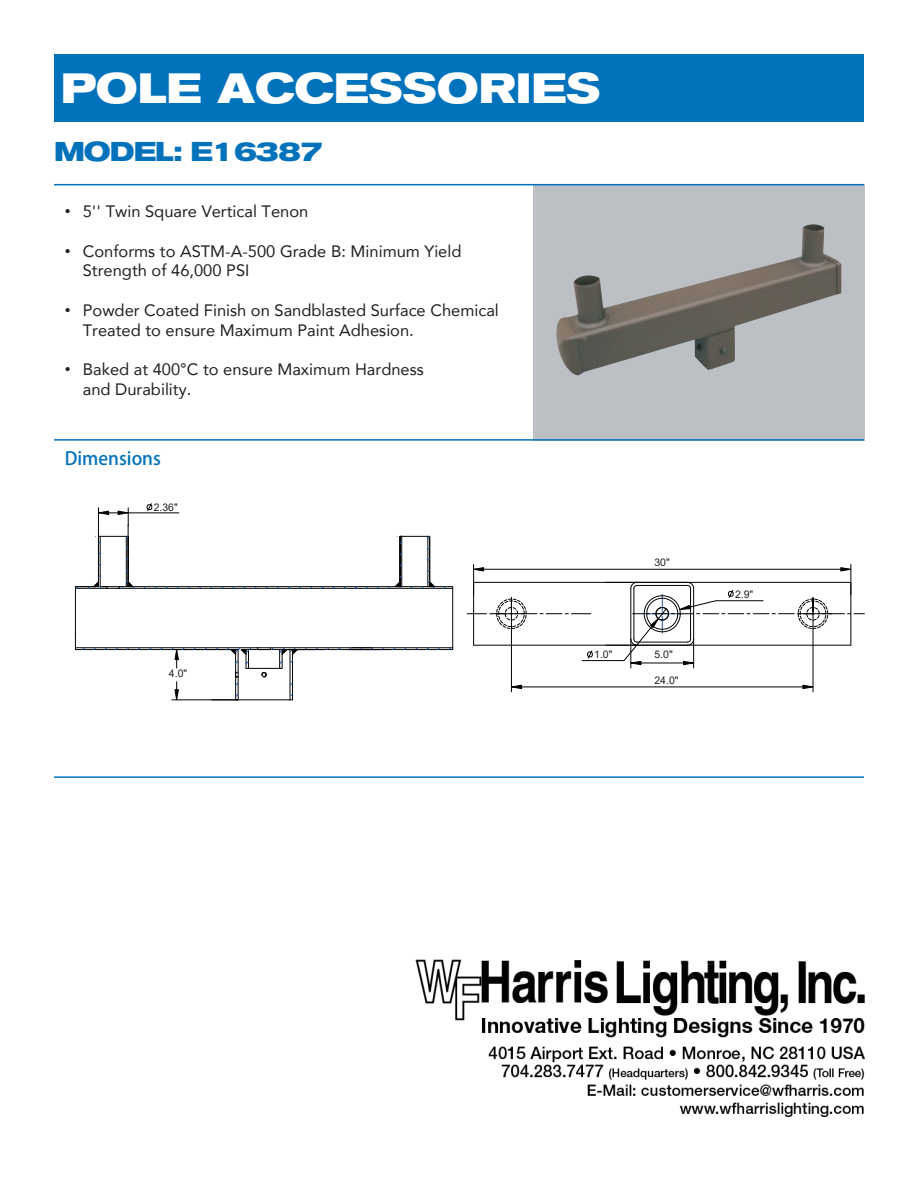
<style>
.page{position:relative;width:918px;height:1188px;background:#fff}
.page>*{position:absolute;margin:0;border:0;box-sizing:border-box;transform-origin:0 0}
.t1{font:700 expanded 42px "Akzidenz Grotesk BQ";color:#fff}
.t2{font:700 expanded 27px "Akzidenz Grotesk BQ";letter-spacing:-.035em;color:#0072bc}
.t3{font:18px "Helvetica CE Narrow Bold G Bpc EUC H";color:#0072bc}
.t4{font:16.5px/19.8px "Avenir";color:#231f20}
.t5{font:16.5px "Arial";color:#231f20}
.t6{font:10.5px "Arial";color:#231f20}
</style>
<div class="page">
<div style="left:54px;top:54px;width:810px;height:68px;background:#0072bc"></div>
<div style="left:533px;top:184px;width:332px;height:257px;background:#bcbfc3"></div>
<img style="left:415px;top:959px;width:450px;height:157px">
<hr style="left:54px;top:184px;width:810px;height:1px;background:#0072bc">
<hr style="left:54px;top:439px;width:810px;height:2px;background:#0072bc">
<hr style="left:54px;top:776px;width:810px;height:2px;background:#0072bc">
<svg style="left:147px;top:503px;width:5px;height:8px"></svg>
<img style="left:556px;top:224px;width:285px;height:151px">
<hr style="left:75px;top:649px;width:161px;height:1px;background:#030303">
<hr style="left:75px;top:647px;width:183px;height:1px;background:#030303">
<hr style="left:117px;top:588px;width:336px;height:1px;background:#030303">
<hr style="left:125px;top:586px;width:308px;height:1px;background:#030303">
<hr style="left:236px;top:700px;width:54px;height:1px;background:#030303">
<hr style="left:452px;top:588px;width:1px;height:60px;background:#030303">
<hr style="left:75px;top:587px;width:1px;height:63px;background:#030303">
<hr style="left:172px;top:700px;width:66px;height:1px;background:#030303">
<svg style="left:174px;top:682px;width:5px;height:19px"></svg>
<hr style="left:235px;top:650px;width:1px;height:50px;background:#030303">
<hr style="left:238px;top:650px;width:1px;height:50px;background:#030303">
<hr style="left:290px;top:650px;width:1px;height:50px;background:#030303">
<hr style="left:292px;top:650px;width:1px;height:50px;background:#030303">
<svg style="left:171px;top:647px;width:14px;height:21px"></svg>
<svg style="left:290px;top:693px;width:3px;height:8px"></svg>
<hr style="left:128px;top:513px;width:51px;height:1px;background:#030303">
<svg style="left:75px;top:508px;width:60px;height:81px"></svg>
<svg style="left:388px;top:536px;width:65px;height:53px"></svg>
<svg style="left:212px;top:693px;width:27px;height:8px"></svg>
<svg style="left:226px;top:647px;width:227px;height:39px"></svg>
<hr style="left:348px;top:649px;width:42px;height:1px;background:#030303">
<svg style="left:467px;top:582px;width:397px;height:86px"></svg>
<hr style="left:473px;top:564px;width:1px;height:31px;background:#030303">
<hr style="left:851px;top:564px;width:1px;height:31px;background:#030303">
<hr style="left:484px;top:569px;width:357px;height:1px;background:#030303">
<svg style="left:473px;top:567px;width:11px;height:4px"></svg>
<svg style="left:840px;top:567px;width:12px;height:4px"></svg>
<hr style="left:511px;top:615px;width:1px;height:77px;background:#030303">
<hr style="left:813px;top:615px;width:1px;height:77px;background:#030303">
<hr style="left:522px;top:687px;width:281px;height:1px;background:#030303">
<svg style="left:510px;top:685px;width:12px;height:4px"></svg>
<svg style="left:802px;top:685px;width:12px;height:4px"></svg>
<hr style="left:606px;top:645px;width:31px;height:1px;background:#030303">
<hr style="left:606px;top:582px;width:31px;height:1px;background:#030303">
<h1 class="t1" style="left:61px;top:64px;width:541px">POLE ACCESSORIES</h1>
<h2 class="t2" style="left:54px;top:136px;width:271px">MODEL: E16387</h2>
<p class="t5" style="left:65px;top:200px;width:7px">•</p>
<p class="t5" style="left:65px;top:240px;width:7px">•</p>
<p class="t5" style="left:65px;top:298px;width:7px">•</p>
<p class="t5" style="left:65px;top:358px;width:7px">•</p>
<p class="t4" style="left:83px;top:201px;width:227px">5'' Twin Square Vertical Tenon</p>
<p class="t4" style="left:83px;top:241px;width:380px">Conforms to ASTM-A-500 Grade B: Minimum Yield<br>Strength of 46,000 PSI</p>
<p class="t4" style="left:83px;top:300px;width:418px">Powder Coated Finish on Sandblasted Surface Chemical<br>Treated to ensure Maximum Paint Adhesion.</p>
<p class="t4" style="left:83px;top:359px;width:343px">Baked at 400°C to ensure Maximum Hardness and Durability.</p>
<p class="t3" style="left:65px;top:448px;width:98px">Dimensions</p>
<p class="t6" style="left:154px;top:500px;width:26px">2.36"</p>
<p class="t6" style="left:169px;top:666px;width:20px">4.0"</p>
<p class="t6" style="left:594px;top:647px;width:20px">1.0"</p>
<p class="t6" style="left:654px;top:555px;width:17px">30"</p>
<p class="t6" style="left:654px;top:647px;width:20px">5.0"</p>
<p class="t6" style="left:654px;top:673px;width:26px">24.0"</p>
<p class="t6" style="left:735px;top:587px;width:20px">2.9"</p>
</div>
